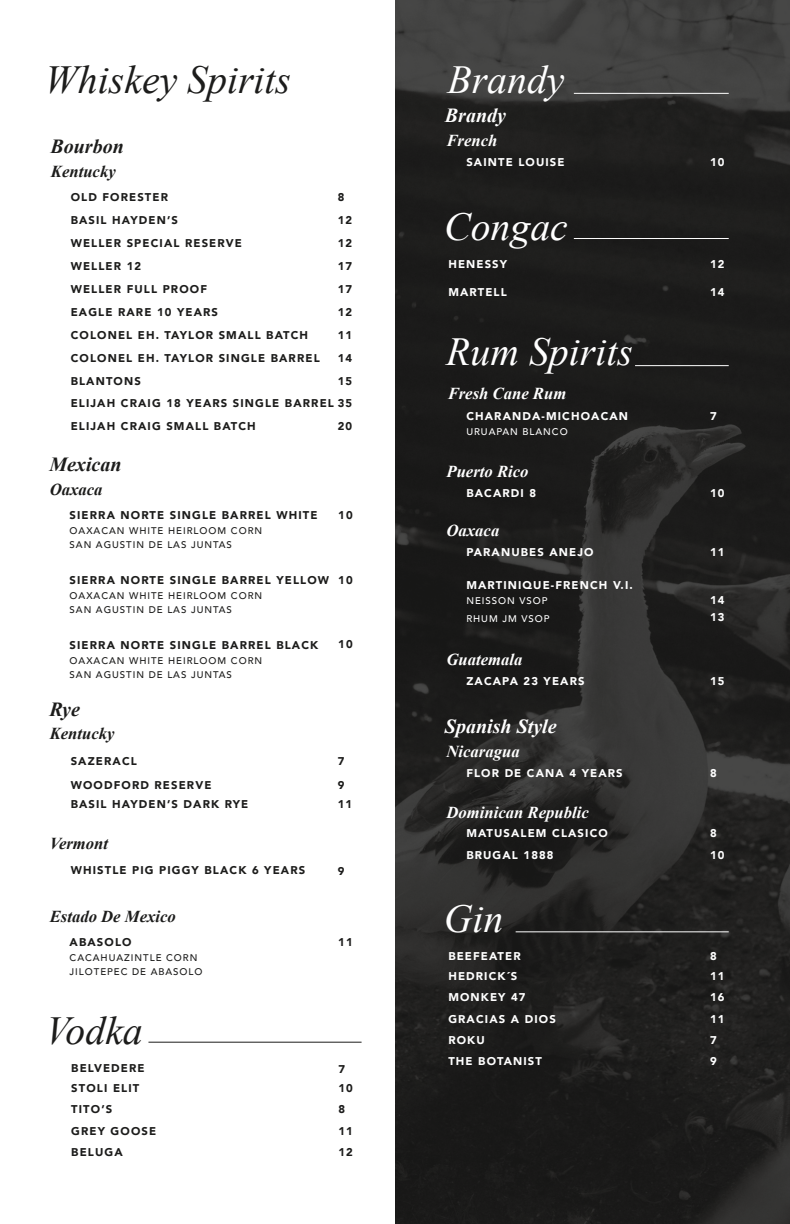
<style>
.page{position:relative;width:790px;height:1224px;background:#fff}
.page>*{position:absolute;margin:0;border:0;box-sizing:border-box;transform-origin:0 0}
.t1{font:italic 39.8px "Times New Roman";color:#fff}
.t2{font:italic 39.8px "Times New Roman";color:#1c1c1b}
.t3{font:italic 700 20px "Times New Roman";color:#fff}
.t4{font:italic 700 20px "Times New Roman";color:#1c1c1b}
.t5{font:italic 700 16.6px "Times New Roman";color:#fff}
.t6{font:italic 700 16.6px "Times New Roman";color:#1c1c1b}
.t7{font:900 11.2px/22.8px "Avenir";letter-spacing:.1em;color:#1c1c1b;text-align:justify}
.t8{font:900 11.2px/16.8px "Avenir";letter-spacing:.1em;color:#fff}
.t9{font:500 9.6px/14.2px "Avenir";letter-spacing:.1em;color:#1c1c1b}
.t10{font:500 9.6px/18px "Avenir";letter-spacing:.1em;color:#fff}
</style>
<div class="page">
<svg style="left:395px;top:0;width:395px;height:1224px;background:#232322"></svg>
<hr style="left:148px;top:1042px;width:214px;height:1px;background:#1c1c1b">
<hr style="left:516px;top:932px;width:213px;height:1px;background:#fff">
<hr style="left:635px;top:365px;width:94px;height:1px;background:#fff">
<hr style="left:574px;top:238px;width:155px;height:1px;background:#fff">
<hr style="left:574px;top:93px;width:155px;height:1px;background:#fff">
<h1 class="t2" style="left:45px;top:53px;width:248px">Whiskey Spirits</h1>
<h2 class="t4" style="left:50px;top:133px;width:75px">Bourbon</h2>
<h3 class="t6" style="left:51px;top:159px;width:66px">Kentucky</h3>
<p class="t7" style="left:71px;top:185px;width:99px">OLD FORESTER</p>
<p class="t7" style="left:338px;top:185px;width:8px">8</p>
<p class="t7" style="left:71px;top:208px;width:109px">BASIL HAYDEN’S</p>
<p class="t7" style="left:338px;top:208px;width:16px">12</p>
<p class="t7" style="left:71px;top:231px;width:173px">WELLER SPECIAL RESERVE</p>
<p class="t7" style="left:338px;top:231px;width:16px">12</p>
<p class="t7" style="left:71px;top:254px;width:72px">WELLER 12</p>
<p class="t7" style="left:338px;top:254px;width:16px">17</p>
<p class="t7" style="left:71px;top:277px;width:138px">WELLER FULL PROOF</p>
<p class="t7" style="left:338px;top:277px;width:16px">17</p>
<p class="t7" style="left:71px;top:300px;width:149px">EAGLE RARE 10 YEARS</p>
<p class="t7" style="left:338px;top:300px;width:16px">12</p>
<p class="t7" style="left:71px;top:323px;width:239px">COLONEL EH. TAYLOR SMALL BATCH</p>
<p class="t7" style="left:338px;top:323px;width:16px">11</p>
<p class="t7" style="left:71px;top:346px;width:250px">COLONEL EH. TAYLOR SINGLE BARREL</p>
<p class="t7" style="left:338px;top:346px;width:16px">14</p>
<p class="t7" style="left:71px;top:369px;width:72px">BLANTONS</p>
<p class="t7" style="left:71px;top:369px;width:283px;text-indent:267px">15<br>ELIJAH CRAIG 18 YEARS SINGLE BARREL 35<br>ELIJAH CRAIG SMALL BATCH</p>
<p class="t7" style="left:338px;top:415px;width:16px">20</p>
<h2 class="t4" style="left:49px;top:451px;width:74px">Mexican</h2>
<h3 class="t6" style="left:50px;top:478px;width:54px">Oaxaca</h3>
<p class="t7" style="left:70px;top:503px;width:249px">SIERRA NORTE SINGLE BARREL WHITE</p>
<p class="t7" style="left:338px;top:503px;width:16px">10</p>
<p class="t9" style="left:70px;top:523px;width:194px">OAXACAN WHITE HEIRLOOM CORN<br>SAN AGUSTIN DE LAS JUNTAS</p>
<p class="t7" style="left:70px;top:568px;width:285px">SIERRA NORTE SINGLE BARREL YELLOW 10</p>
<p class="t9" style="left:70px;top:588px;width:194px">OAXACAN WHITE HEIRLOOM CORN<br>SAN AGUSTIN DE LAS JUNTAS</p>
<p class="t7" style="left:70px;top:633px;width:250px">SIERRA NORTE SINGLE BARREL BLACK</p>
<p class="t7" style="left:338px;top:633px;width:16px">10</p>
<p class="t9" style="left:70px;top:653px;width:194px">OAXACAN WHITE HEIRLOOM CORN<br>SAN AGUSTIN DE LAS JUNTAS</p>
<h2 class="t4" style="left:49px;top:695px;width:32px">Rye</h2>
<h3 class="t6" style="left:50px;top:722px;width:66px">Kentucky</h3>
<p class="t7" style="left:71px;top:749px;width:68px">SAZERACL</p>
<p class="t7" style="left:338px;top:749px;width:8px">7</p>
<p class="t7" style="left:71px;top:773px;width:142px">WOODFORD RESERVE</p>
<p class="t7" style="left:338px;top:773px;width:8px">9</p>
<p class="t7" style="left:71px;top:793px;width:179px">BASIL HAYDEN’S DARK RYE</p>
<p class="t7" style="left:338px;top:793px;width:16px">11</p>
<h3 class="t6" style="left:50px;top:832px;width:60px">Vermont</h3>
<p class="t7" style="left:71px;top:859px;width:236px">WHISTLE PIG PIGGY BLACK 6 YEARS</p>
<p class="t7" style="left:338px;top:859px;width:8px">9</p>
<h3 class="t6" style="left:50px;top:905px;width:128px">Estado De Mexico</h3>
<p class="t7" style="left:70px;top:930px;width:63px">ABASOLO</p>
<p class="t7" style="left:338px;top:930px;width:16px">11</p>
<p class="t9" style="left:70px;top:950px;width:135px">CACAHUAZINTLE CORN<br>JILOTEPEC DE ABASOLO</p>
<h1 class="t2" style="left:46px;top:1003px;width:99px">Vodka</h1>
<p class="t7" style="left:71px;top:1057px;width:75px">BELVEDERE</p>
<p class="t7" style="left:338px;top:1057px;width:8px">7</p>
<p class="t7" style="left:71px;top:1076px;width:69px">STOLI ELIT</p>
<p class="t7" style="left:338px;top:1076px;width:16px">10</p>
<p class="t7" style="left:71px;top:1098px;width:43px">TITO’S</p>
<p class="t7" style="left:338px;top:1098px;width:8px">8</p>
<p class="t7" style="left:71px;top:1119px;width:86px">GREY GOOSE</p>
<p class="t7" style="left:338px;top:1119px;width:16px">11</p>
<p class="t7" style="left:71px;top:1141px;width:53px">BELUGA</p>
<p class="t7" style="left:338px;top:1141px;width:16px">12</p>
<h1 class="t1" style="left:447px;top:53px;width:119px">Brandy</h1>
<h2 class="t3" style="left:445px;top:102px;width:63px">Brandy</h2>
<p class="t8" style="left:466px;top:153px;width:100px">SAINTE LOUISE</p>
<p class="t8" style="left:710px;top:153px;width:16px">10</p>
<h3 class="t5" style="left:446px;top:129px;width:52px">French</h3>
<h1 class="t1" style="left:444px;top:199px;width:125px">Congac</h1>
<p class="t8" style="left:448px;top:255px;width:60px">HENESSY</p>
<p class="t8" style="left:710px;top:255px;width:16px">12</p>
<p class="t8" style="left:448px;top:283px;width:60px">MARTELL</p>
<p class="t8" style="left:710px;top:283px;width:16px">14</p>
<h1 class="t1" style="left:446px;top:324px;width:188px">Rum Spirits</h1>
<h3 class="t5" style="left:448px;top:381px;width:120px">Fresh Cane Rum</h3>
<p class="t8" style="left:466px;top:407px;width:163px">CHARANDA-MICHOACAN</p>
<p class="t8" style="left:710px;top:407px;width:8px">7</p>
<p class="t10" style="left:466px;top:422px;width:103px">URUAPAN BLANCO</p>
<h3 class="t5" style="left:446px;top:460px;width:84px">Puerto Rico</h3>
<p class="t8" style="left:466px;top:485px;width:71px">BACARDI 8</p>
<p class="t8" style="left:710px;top:485px;width:16px">10</p>
<h3 class="t5" style="left:446px;top:519px;width:54px">Oaxaca</h3>
<p class="t8" style="left:466px;top:544px;width:129px">PARANUBES ANEJO</p>
<p class="t8" style="left:710px;top:544px;width:16px">11</p>
<p class="t8" style="left:466px;top:576px;width:168px">MARTINIQUE-FRENCH V.I.</p>
<p class="t10" style="left:466px;top:591px;width:85px">NEISSON VSOP<br>RHUM JM VSOP</p>
<p class="t8" style="left:710px;top:591px;width:16px">14<br>13</p>
<h3 class="t5" style="left:446px;top:648px;width:78px">Guatemala</h3>
<p class="t8" style="left:466px;top:672px;width:120px">ZACAPA 23 YEARS</p>
<p class="t8" style="left:710px;top:672px;width:16px">15</p>
<h2 class="t3" style="left:445px;top:713px;width:113px">Spanish Style</h2>
<p class="t8" style="left:466px;top:764px;width:158px">FLOR DE CANA 4 YEARS</p>
<p class="t8" style="left:710px;top:764px;width:8px">8</p>
<h3 class="t5" style="left:446px;top:800px;width:144px">Dominican Republic</h3>
<p class="t8" style="left:466px;top:825px;width:143px">MATUSALEM CLASICO</p>
<p class="t8" style="left:710px;top:825px;width:8px">8</p>
<p class="t8" style="left:466px;top:847px;width:89px">BRUGAL 1888</p>
<p class="t8" style="left:710px;top:847px;width:16px">10</p>
<h3 class="t5" style="left:446px;top:740px;width:75px">Nicaragua</h3>
<h1 class="t1" style="left:444px;top:891px;width:61px">Gin</h1>
<p class="t8" style="left:448px;top:947px;width:74px">BEEFEATER</p>
<p class="t8" style="left:710px;top:948px;width:8px">8</p>
<p class="t8" style="left:448px;top:967px;width:70px">HEDRICK´S</p>
<p class="t8" style="left:710px;top:967px;width:16px">11</p>
<p class="t8" style="left:448px;top:989px;width:79px">MONKEY 47</p>
<p class="t8" style="left:710px;top:989px;width:16px">16</p>
<p class="t8" style="left:448px;top:1010px;width:109px">GRACIAS A DIOS</p>
<p class="t8" style="left:710px;top:1010px;width:16px">11</p>
<p class="t8" style="left:448px;top:1031px;width:38px">ROKU</p>
<p class="t8" style="left:710px;top:1031px;width:8px">7</p>
<p class="t8" style="left:448px;top:1053px;width:95px">THE BOTANIST</p>
<p class="t8" style="left:710px;top:1053px;width:8px">9</p>
</div>
